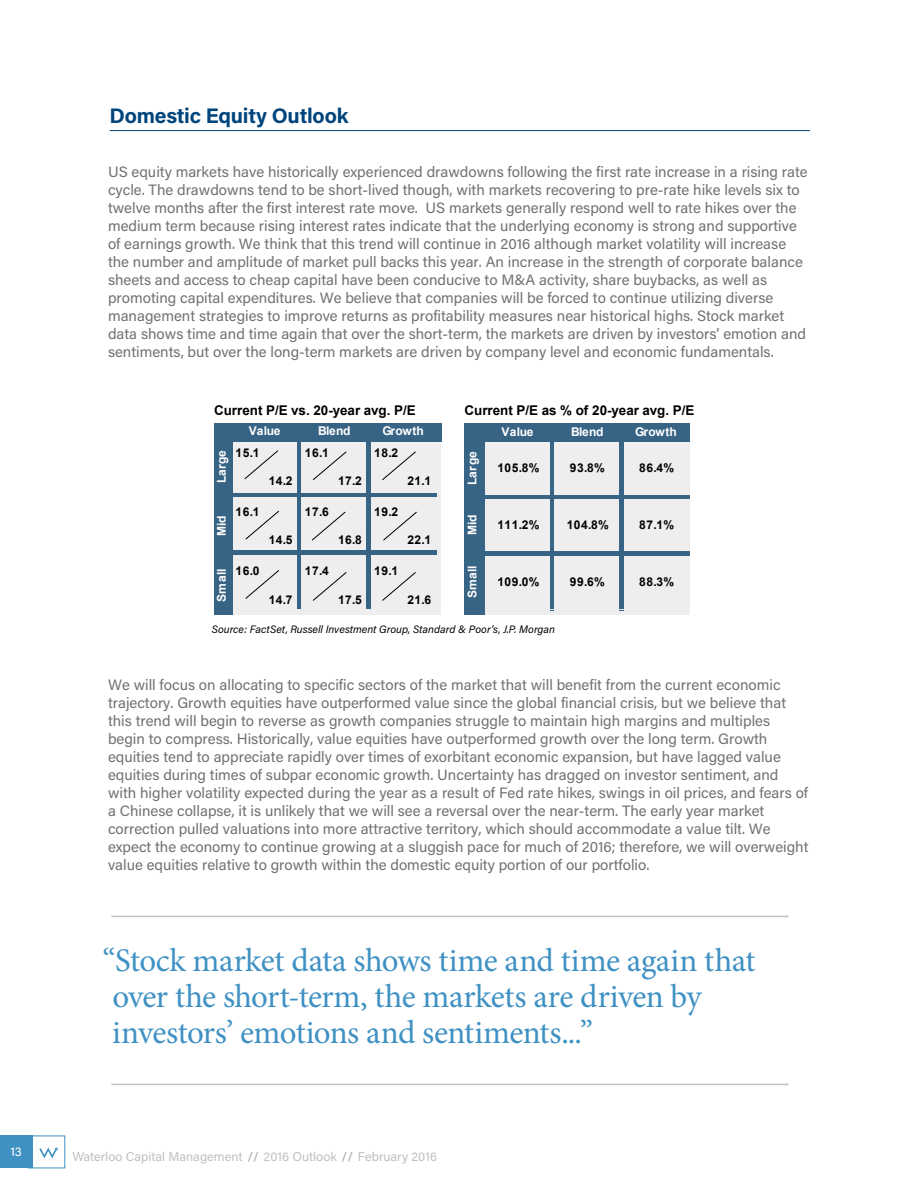
<style>
.page{position:relative;width:918px;height:1188px;background:#fff}
.page>*{position:absolute;margin:0;border:0;box-sizing:border-box;transform-origin:0 0}
.t1{font:33px/36px "Minion Pro";letter-spacing:-.015em;color:#3f91c4}
.t2{font:700 21px "Acumin Pro";letter-spacing:-.01em;color:#00447c}
.t3{font:15px/18px "Acumin Pro";color:#717073}
.t4{font:700 13.5px "Arial";color:#000}
.t5{font:12.75px "Acumin Pro";color:#bec0c2}
.t6{font:12.75px "Acumin Pro";color:#fff}
.t7{font:700 12px "Arial";letter-spacing:.03em;color:#000}
.t8{font:700 12px "Arial";letter-spacing:-.01em;color:#fff}
.t9{font:italic 10.8px "Acumin Pro";color:#000}
.s1{color:#a1a1a4}
</style>
<div class="page">
<div style="left:0;top:1136px;width:32px;height:32px;background:#3f91c4"></div>
<div style="left:28px;top:1136px;width:37px;height:32px;border:1px solid #3f91c4"></div>
<svg style="left:39px;top:1147px;width:19px;height:11px"></svg>
<hr style="left:110px;top:130px;width:700px;height:1px;background:#00447c">
<div style="left:475px;top:442px;width:215px;height:173px;background:#eee"></div>
<div style="left:226px;top:441px;width:215px;height:174px;background:#eee"></div>
<div style="left:464px;top:555px;width:21px;height:60px;background:#376384"></div>
<div style="left:464px;top:423px;width:226px;height:18px;background:#376384"></div>
<div style="left:464px;top:440px;width:21px;height:56px;background:#376384"></div>
<hr style="left:550px;top:440px;width:4px;height:61px;background:#376384">
<hr style="left:619px;top:440px;width:4px;height:56px;background:#376384">
<hr style="left:464px;top:495px;width:21px;height:4px;background:#376384">
<hr style="left:484px;top:495px;width:67px;height:4px;background:#376384">
<hr style="left:539px;top:495px;width:93px;height:4px;background:#376384">
<hr style="left:609px;top:495px;width:81px;height:4px;background:#376384">
<div style="left:464px;top:498px;width:21px;height:55px;background:#376384"></div>
<hr style="left:550px;top:498px;width:4px;height:55px;background:#376384">
<hr style="left:619px;top:498px;width:4px;height:55px;background:#376384">
<hr style="left:464px;top:552px;width:21px;height:4px;background:#376384">
<hr style="left:484px;top:552px;width:67px;height:4px;background:#376384">
<hr style="left:546px;top:552px;width:74px;height:4px;background:#376384">
<hr style="left:605px;top:552px;width:85px;height:4px;background:#376384">
<hr style="left:550px;top:555px;width:4px;height:55px;background:#376384">
<hr style="left:619px;top:555px;width:4px;height:55px;background:#376384">
<div style="left:214px;top:423px;width:18px;height:192px;background:#376384"></div>
<div style="left:216px;top:423px;width:225px;height:18px;background:#376384"></div>
<svg style="left:244px;top:450px;width:34px;height:30px"></svg>
<svg style="left:312px;top:451px;width:35px;height:30px"></svg>
<svg style="left:382px;top:451px;width:34px;height:30px"></svg>
<svg style="left:383px;top:511px;width:34px;height:30px"></svg>
<svg style="left:311px;top:511px;width:35px;height:30px"></svg>
<svg style="left:245px;top:510px;width:34px;height:30px"></svg>
<svg style="left:245px;top:570px;width:34px;height:29px"></svg>
<svg style="left:312px;top:572px;width:35px;height:29px"></svg>
<svg style="left:382px;top:572px;width:34px;height:29px"></svg>
<hr style="left:297px;top:439px;width:4px;height:56px;background:#376384">
<hr style="left:366px;top:439px;width:4px;height:60px;background:#376384">
<hr style="left:231px;top:493px;width:79px;height:4px;background:#376384">
<hr style="left:300px;top:493px;width:67px;height:4px;background:#376384">
<hr style="left:369px;top:493px;width:68px;height:4px;background:#376384">
<hr style="left:297px;top:496px;width:4px;height:59px;background:#376384">
<hr style="left:366px;top:496px;width:4px;height:65px;background:#376384">
<hr style="left:231px;top:550px;width:67px;height:4px;background:#376384">
<hr style="left:300px;top:550px;width:67px;height:4px;background:#376384">
<hr style="left:369px;top:550px;width:68px;height:4px;background:#376384">
<hr style="left:297px;top:553px;width:4px;height:56px;background:#376384">
<hr style="left:366px;top:553px;width:4px;height:56px;background:#376384">
<hr style="left:111px;top:916px;width:678px;height:1px;background:#bec0c2">
<hr style="left:111px;top:1084px;width:678px;height:1px;background:#bec0c2">
<h2 class="t2" style="left:110px;top:101px;width:240px">Domestic Equity Outlook</h2>
<p class="t3" style="left:108px;top:162px;width:701px">US equity markets have historically experienced drawdowns following the first rate increase in a rising rate cycle. The drawdowns tend to be short-lived though, with markets recovering to pre-rate hike levels six to twelve months after the first interest rate move. US markets generally respond well to rate hikes over the medium term because rising interest rates indicate that the underlying economy is strong and supportive of earnings growth. We think that this trend will continue in 2016 although market volatility will increase the number and amplitude of market pull backs this year. An increase in the strength of corporate balance sheets and access to cheap capital have been conducive to M&amp;A activity, share buybacks, as well as promoting capital expenditures. We believe that companies will be forced to continue utilizing diverse management strategies to improve returns as profitability measures near historical highs. Stock market data shows time and time again that over the short-term, the markets are driven by investors’ emotion and sentiments, but over the long-term markets are driven by company level and economic fundamentals.</p>
<p class="t4" style="left:214px;top:401px;width:203px">Current P/E vs. 20-year avg. P/E</p>
<p class="t8" style="left:213px;top:483px;width:34px;rotate:-90deg">Large</p>
<p class="t8" style="left:213px;top:536px;width:22px;rotate:-90deg">Mid</p>
<p class="t8" style="left:213px;top:602px;width:34px;rotate:-90deg">Small</p>
<p class="t8" style="left:249px;top:422px;width:33px">Value</p>
<p class="t8" style="left:318px;top:422px;width:34px">Blend</p>
<p class="t8" style="left:382px;top:422px;width:43px">Growth</p>
<p class="t7" style="left:236px;top:444px;width:25px">15.1</p>
<p class="t7" style="left:305px;top:444px;width:25px">16.1</p>
<p class="t7" style="left:374px;top:444px;width:25px">18.2</p>
<p class="t7" style="left:269px;top:472px;width:25px">14.2</p>
<p class="t7" style="left:338px;top:472px;width:25px">17.2</p>
<p class="t7" style="left:408px;top:472px;width:25px">21.1</p>
<p class="t7" style="left:236px;top:504px;width:25px">16.1</p>
<p class="t7" style="left:305px;top:504px;width:25px">17.6</p>
<p class="t7" style="left:374px;top:504px;width:25px">19.2</p>
<p class="t7" style="left:269px;top:532px;width:25px">14.5</p>
<p class="t7" style="left:338px;top:532px;width:25px">16.8</p>
<p class="t7" style="left:408px;top:532px;width:25px">22.1</p>
<p class="t7" style="left:236px;top:563px;width:25px">16.0</p>
<p class="t7" style="left:305px;top:563px;width:25px">17.4</p>
<p class="t7" style="left:374px;top:563px;width:25px">19.1</p>
<p class="t7" style="left:269px;top:591px;width:25px">14.7</p>
<p class="t7" style="left:338px;top:591px;width:25px">17.5</p>
<p class="t7" style="left:408px;top:591px;width:25px">21.6</p>
<p class="t4" style="left:464px;top:401px;width:231px">Current P/E as % of 20-year avg. P/E</p>
<p class="t8" style="left:502px;top:424px;width:33px">Value</p>
<p class="t8" style="left:571px;top:424px;width:34px">Blend</p>
<p class="t8" style="left:635px;top:424px;width:43px">Growth</p>
<p class="t8" style="left:464px;top:485px;width:34px;rotate:-90deg">Large</p>
<p class="t7" style="left:498px;top:459px;width:43px">105.8%</p>
<p class="t7" style="left:570px;top:459px;width:36px">93.8%</p>
<p class="t7" style="left:639px;top:459px;width:36px">86.4%</p>
<p class="t8" style="left:464px;top:535px;width:22px;rotate:-90deg">Mid</p>
<p class="t7" style="left:498px;top:516px;width:43px">111.2%</p>
<p class="t7" style="left:567px;top:516px;width:43px">104.8%</p>
<p class="t7" style="left:639px;top:516px;width:36px">87.1%</p>
<p class="t8" style="left:464px;top:598px;width:34px;rotate:-90deg">Small</p>
<p class="t7" style="left:498px;top:574px;width:43px">109.0%</p>
<p class="t7" style="left:570px;top:574px;width:36px">99.6%</p>
<p class="t7" style="left:639px;top:574px;width:36px">88.3%</p>
<p class="t9" style="left:212px;top:622px;width:345px">Source: FactSet, Russell Investment Group, Standard &amp; Poor’s, J.P. Morgan</p>
<p class="t3" style="left:108px;top:675px;width:702px">We will focus on allocating to specific sectors of the market that will benefit from the current economic trajectory. Growth equities have outperformed value since the global financial crisis, but we believe that this trend will begin to reverse as growth companies struggle to maintain high margins and multiples begin to compress. Historically, value equities have outperformed growth over the long term. Growth equities tend to appreciate rapidly over times of exorbitant economic expansion, but have lagged value equities during times of subpar economic growth. Uncertainty has dragged on investor sentiment, and with higher volatility expected during the year as a result of Fed rate hikes, swings in oil prices, and fears of a Chinese collapse, it is unlikely that we will see a reversal over the near-term. The early year market correction pulled valuations into more attractive territory, which should accommodate a value tilt. We expect the economy to continue growing at a sluggish pace for much of 2016; therefore, we will overweight value equities relative to growth within the domestic equity portion of our portfolio.</p>
<h1 class="t1" style="left:103px;top:943px;width:654px">“Stock market data shows time and time again that over the short-term, the markets are driven by investors’ emotions and sentiments...”</h1>
<p class="t6" style="left:10px;top:1143px;width:13px">13</p>
<p class="t5" style="left:72px;top:1148px;width:366px">Waterloo Capital Management <span class="s1">//</span> 2016 Outlook <span class="s1">//</span> February 2016</p>
</div>
